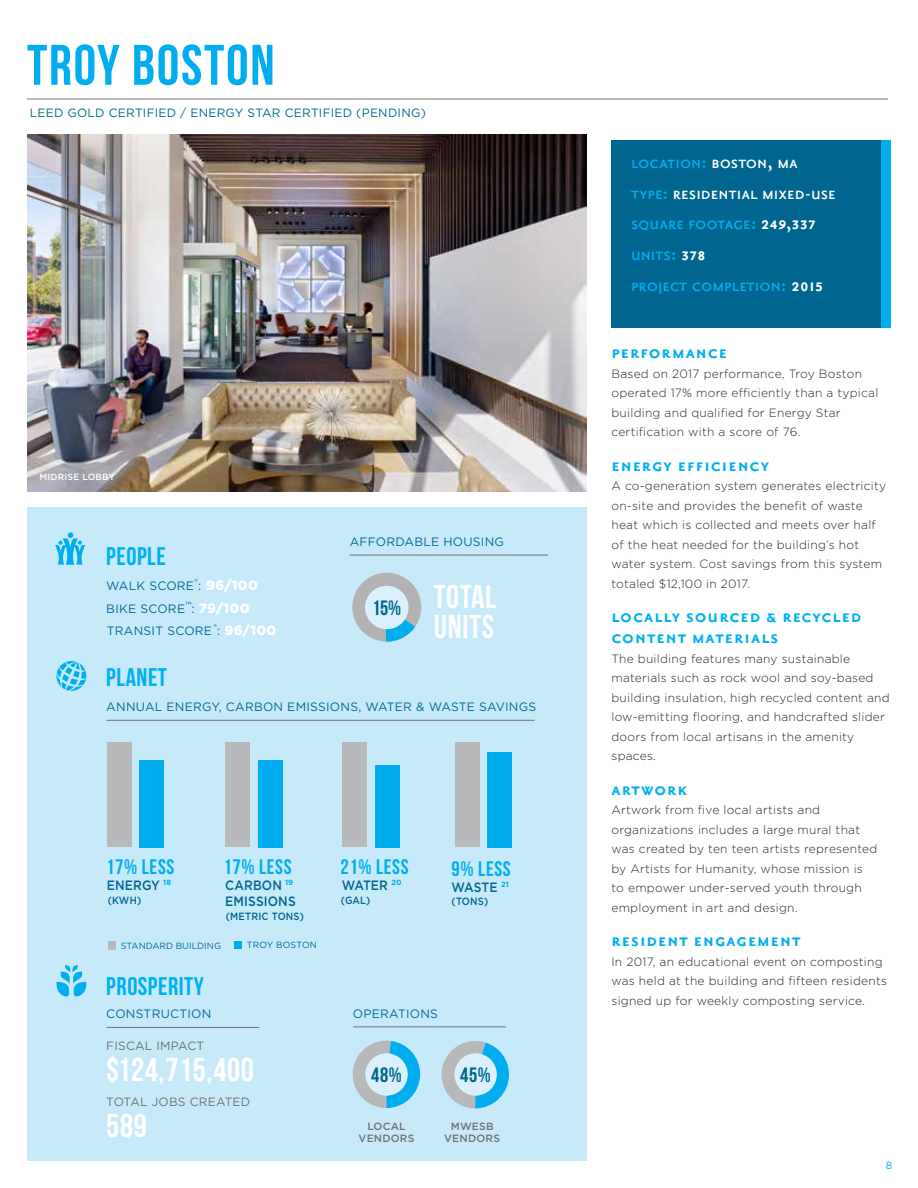
<style>
.page{position:relative;width:918px;height:1188px;background:#fff}
.page>*{position:absolute;margin:0;border:0;box-sizing:border-box;transform-origin:0 0}
.t1{font:700 57px "Bebas Neue";letter-spacing:.03em;color:#00aeef}
.t2{font:700 33px/30px "Bebas Neue";letter-spacing:.02em;color:#fff}
.t3{font:700 25.5px "Bebas Neue";letter-spacing:.02em;color:#00b0f0}
.t4{font:21px/21px "Priori San Bold SC";letter-spacing:.05em;color:#00b0f0}
.t5{font:21px "Priori San Bold SC";letter-spacing:.05em;color:#00aeef}
.t6{font:700 21px "Bebas Neue";letter-spacing:.03em;color:#00aeef}
.t7{font:700 20.7px "Bebas Neue";color:#00668f}
.t8{font:14.7px/30.8px "Priori San Bold SC";letter-spacing:.045em;color:#00aeef}
.t9{font:500 13.5px/16.2px "Gotham";letter-spacing:.01em;color:#00668f;scale:.9 1}
.t10{font:12.15px "Gotham";letter-spacing:.02em;color:#006b94}
.t11{font:300 12px/19.5px "Gotham";letter-spacing:.02em;color:#292829}
.t12{font:300 12px/19.5px "Gotham";letter-spacing:.02em;color:#212629}
.t13{font:12px "Gotham";letter-spacing:.02em;color:#006b94}
.t14{font:12px "Gotham";letter-spacing:.02em;color:#717073}
.t15{font:500 10.5px "Gotham";letter-spacing:.02em;color:#00668f;scale:.9 1}
.t16{font:500 10.5px/12px "Gotham";letter-spacing:.02em;color:#717073;text-align:center}
.t17{font:10.5px "Gotham";color:#00aeef}
.t18{font:9px "Gotham";color:#006b94}
.t19{font:500 9px "Gotham";letter-spacing:.02em;color:#fff}
.t20{font:700 7.5px "Gotham";color:#00aeef}
.s1{font-weight:900;font-size:13.5px;color:#fff}
.s2{font-size:21px}
.s3{color:#fff}
.s4{font-size:21px;color:#fff}
</style>
<div class="page">
<hr style="left:27px;top:99px;width:861px;height:1px;background:#717073">
<img style="left:27px;top:135px;width:559px;height:356px">
<div style="left:611px;top:140px;width:280px;height:188px;background:#00668f"></div>
<div style="left:882px;top:140px;width:9px;height:188px;background:#00aeef"></div>
<div style="left:27px;top:508px;width:559px;height:653px;background:#c7eafb"></div>
<svg style="left:352px;top:1040px;width:68px;height:68px"></svg>
<svg style="left:441px;top:1041px;width:68px;height:67px"></svg>
<hr style="left:106px;top:720px;width:429px;height:1px;background:#717073">
<svg style="left:56px;top:965px;width:31px;height:32px"></svg>
<hr style="left:106px;top:1027px;width:153px;height:1px;background:#717073">
<div style="left:108px;top:941px;width:8px;height:9px;background:#b7b9bb"></div>
<div style="left:234px;top:941px;width:8px;height:8px;background:#00aeef"></div>
<svg style="left:56px;top:661px;width:30px;height:30px"></svg>
<svg style="left:55px;top:532px;width:30px;height:33px"></svg>
<div style="left:455px;top:742px;width:25px;height:105px;background:#b7b9bb"></div>
<div style="left:487px;top:752px;width:25px;height:95px;background:#00aeef"></div>
<div style="left:342px;top:742px;width:25px;height:105px;background:#b7b9bb"></div>
<div style="left:107px;top:742px;width:25px;height:105px;background:#b7b9bb"></div>
<div style="left:139px;top:760px;width:25px;height:87px;background:#00aeef"></div>
<hr style="left:353px;top:1027px;width:153px;height:1px;background:#717073">
<div style="left:365px;top:1053px;width:43px;height:43px;background:#daf1fd;border-radius:50%"></div>
<div style="left:454px;top:1053px;width:43px;height:43px;background:#daf1fd;border-radius:50%"></div>
<hr style="left:350px;top:555px;width:198px;height:1px;background:#717073">
<div style="left:352px;top:573px;width:69px;height:69px;background:#b3b3b6;border-radius:50%"></div>
<svg style="left:386px;top:612px;width:35px;height:30px"></svg>
<div style="left:365px;top:586px;width:44px;height:43px;background:#daf1fd;border-radius:50%"></div>
<div style="left:225px;top:742px;width:25px;height:105px;background:#b7b9bb"></div>
<div style="left:258px;top:760px;width:25px;height:87px;background:#00aeef"></div>
<div style="left:375px;top:765px;width:24px;height:82px;background:#00aeef"></div>
<h1 class="t1" style="left:27px;top:34px;width:249px">TROY BOSTON</h1>
<p class="t13" style="left:30px;top:105px;width:398px">LEED GOLD CERTIFIED / ENERGY STAR CERTIFIED (PENDING)</p>
<p class="t19" style="left:39px;top:471px;width:77px">MIDRISE LOBBY</p>
<h3 class="t3" style="left:106px;top:542px;width:61px">PEOPLE</h3>
<p class="t10" style="left:106px;top:578px;width:153px">WALK SCORE<sup>®</sup>: <span class="s1">96/100</span></p>
<p class="t10" style="left:107px;top:623px;width:171px">TRANSIT SCORE<sup>®</sup>: <span class="s1">96/100</span></p>
<p class="t10" style="left:106px;top:601px;width:145px">BIKE SCORE<sup>™</sup>: <span class="s1">79/100</span></p>
<h3 class="t3" style="left:106px;top:664px;width:62px">PLANET</h3>
<p class="t10" style="left:350px;top:534px;width:156px">AFFORDABLE HOUSING</p>
<h2 class="t2" style="left:434px;top:582px;width:64px">TOTAL<br>UNITS</h2>
<h3 class="t7" style="left:372px;top:596px;width:31px">15%</h3>
<p class="t10" style="left:106px;top:699px;width:431px">ANNUAL ENERGY, CARBON EMISSIONS, WATER &amp; WASTE SAVINGS</p>
<h3 class="t6" style="left:106px;top:855px;width:70px">17% LESS</h3>
<h3 class="t6" style="left:224px;top:855px;width:70px">17% LESS</h3>
<p class="t9" style="left:225px;top:877px;width:80px">CARBON<br>EMISSIONS</p>
<p class="t15" style="left:226px;top:909px;width:88px">(METRIC TONS)</p>
<h3 class="t6" style="left:341px;top:855px;width:70px">21% LESS</h3>
<h3 class="t6" style="left:452px;top:857px;width:61px">9% LESS</h3>
<p class="t20" style="left:163px;top:878px;width:9px">18</p>
<p class="t20" style="left:285px;top:877px;width:10px">19</p>
<p class="t20" style="left:391px;top:878px;width:12px">20</p>
<p class="t20" style="left:501px;top:879px;width:9px">21</p>
<p class="t9" style="left:107px;top:877px;width:61px">ENERGY</p>
<p class="t9" style="left:342px;top:877px;width:53px">WATER</p>
<p class="t9" style="left:452px;top:878px;width:53px">WASTE</p>
<p class="t15" style="left:452px;top:895px;width:42px">(TONS)</p>
<p class="t15" style="left:108px;top:893px;width:39px">(KWH)</p>
<p class="t15" style="left:341px;top:893px;width:34px">(GAL)</p>
<p class="t18" style="left:121px;top:940px;width:102px">STANDARD BUILDING</p>
<h3 class="t3" style="left:106px;top:972px;width:99px">PROSPERITY</h3>
<p class="t10" style="left:106px;top:1006px;width:107px">CONSTRUCTION</p>
<p class="t14" style="left:106px;top:1039px;width:99px">FISCAL IMPACT</p>
<p class="t18" style="left:247px;top:939px;width:72px">TROY BOSTON</p>
<h2 class="t2" style="left:106px;top:1055px;width:149px">$124,715,400</h2>
<p class="t14" style="left:106px;top:1094px;width:145px">TOTAL JOBS CREATED</p>
<h2 class="t2" style="left:106px;top:1110px;width:42px">589</h2>
<p class="t10" style="left:353px;top:1006px;width:87px">OPERATIONS</p>
<h3 class="t7" style="left:371px;top:1064px;width:32px">48%</h3>
<h3 class="t7" style="left:460px;top:1063px;width:32px">45%</h3>
<p class="t16" style="left:359px;top:1120px;width:57px">LOCAL<br>VENDORS</p>
<p class="t16" style="left:444px;top:1120px;width:57px">MWESB<br>VENDORS</p>
<p class="t8" style="left:631px;top:148px;width:206px">location<span class="s2">:</span> <span class="s3">boston</span><span class="s4">,</span> <span class="s3">ma </span>type<span class="s2">:</span> <span class="s3">residential mixed</span><span class="s4">-</span><span class="s3">use </span>square footage<span class="s2">:</span> <span class="s4">249,337 </span>units<span class="s2">:</span> <span class="s4">378<br></span>project completion<span class="s2">:</span> <span class="s4">2015</span></p>
<h3 class="t5" style="left:611px;top:341px;width:117px">performance</h3>
<p class="t11" style="left:611px;top:363px;width:268px">Based on 2017 performance, Troy Boston operated 17% more efficiently than a typical building and qualified for Energy Star certification with a score of 76.</p>
<h3 class="t4" style="left:611px;top:454px;width:159px">energy efficiency</h3>
<p class="t11" style="left:611px;top:476px;width:276px">A co-generation system generates electricity on-site and provides the benefit of waste heat which is collected and meets over half of the heat needed for the building’s hot water system. Cost savings from this system totaled $12,100 in 2017.</p>
<h3 class="t4" style="left:611px;top:606px;width:252px">locally sourced &amp; recycled content materials</h3>
<p class="t11" style="left:611px;top:648px;width:280px">The building features many sustainable materials such as rock wool and soy-based building insulation, high recycled content and low-emitting flooring, and handcrafted slider doors from local artisans in the amenity spaces.</p>
<h3 class="t4" style="left:611px;top:778px;width:77px">artwork</h3>
<p class="t11" style="left:611px;top:800px;width:267px">Artwork from five local artists and organizations includes a large mural that was created by ten teen artists represented by Artists for Humanity, whose mission is to empower under-served youth through employment in art and design.</p>
<h3 class="t5" style="left:611px;top:929px;width:191px">resident engagement</h3>
<p class="t12" style="left:611px;top:951px;width:277px">In 2017, an educational event on composting was held at the building and fifteen residents signed up for weekly composting service.</p>
<p class="t17" style="left:886px;top:1159px;width:8px">8</p>
</div>
